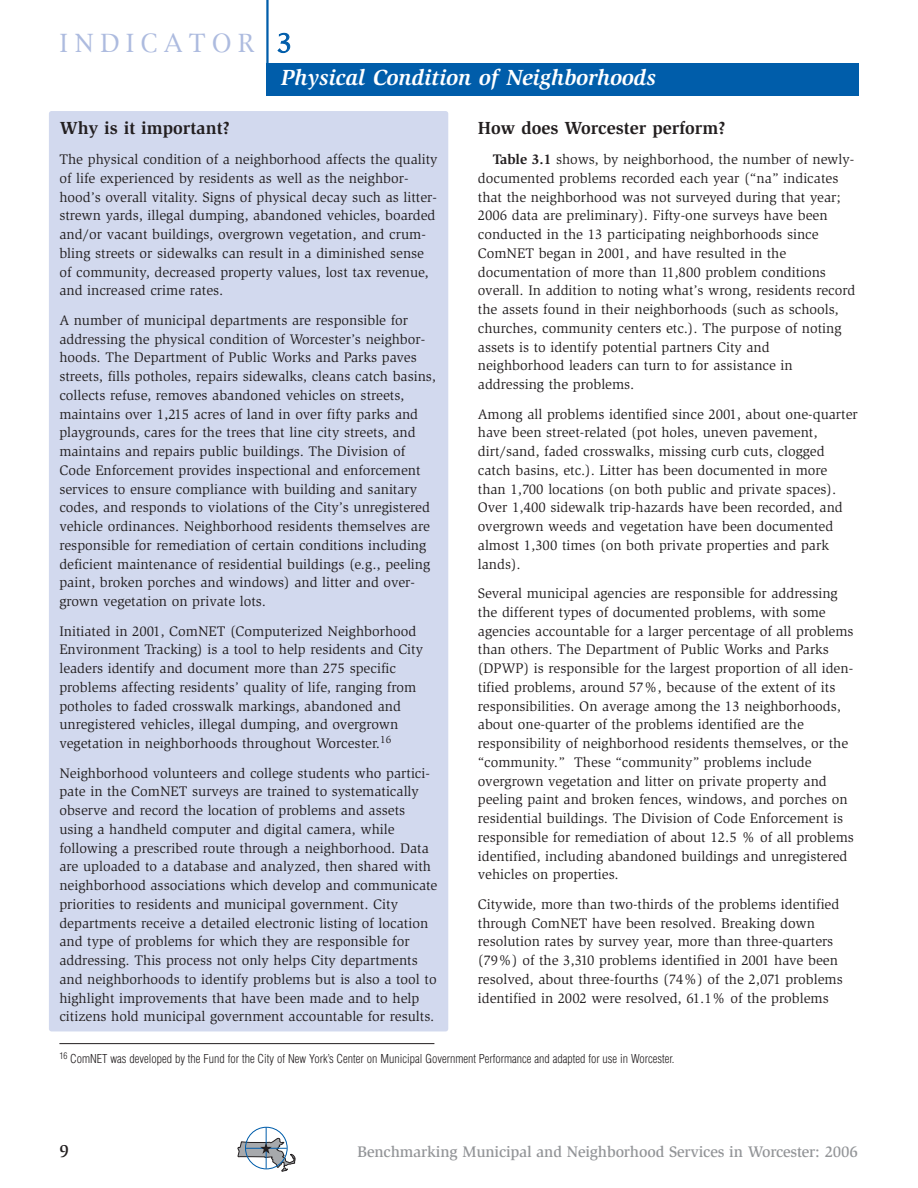
<style>
.page{position:relative;width:918px;height:1188px;background:#fff}
.page>*{position:absolute;margin:0;border:0;box-sizing:border-box;transform-origin:0 0}
.t1{font:24px "New York";letter-spacing:.265em;color:#adbbdf}
.t2{font:italic 700 22.5px "Slimbach";color:#fff}
.t3{font:700 18px "Slimbach";color:#231f20}
.t4{font:500 18px "Slimbach";color:#231f20}
.t5{font:500 15.75px "Slimbach";letter-spacing:-.01em;color:#939598}
.t6{font:14.25px/18.8px "Slimbach";color:#231f20}
.t7{font:300 condensed 12px "Helvetica";color:#231f20}
.s1{color:#005daa}
.s2{font-weight:700}
</style>
<div class="page">
<div style="left:49px;top:111px;width:399px;height:920px;background:#d2d9ee;border-radius:3px"></div>
<div style="left:266px;top:63px;width:593px;height:32px;background:#005daa"></div>
<hr style="left:266px;top:0;width:3px;height:80px;background:#005daa">
<div style="left:245px;top:1127px;width:43px;height:42px;border:1px solid #005daa;border-radius:50%"></div>
<hr style="left:266px;top:1127px;width:1px;height:42px;background:#005daa">
<svg style="left:237px;top:1138px;width:58px;height:33px"></svg>
<hr style="left:59px;top:1043px;width:375px;height:1px;background:#231f20">
<h1 class="t1" style="left:59px;top:33px;width:234px">INDICATOR <span class="s1">3</span></h1>
<h2 class="t2" style="left:281px;top:69px;width:376px">Physical Condition of Neighborhoods</h2>
<p class="t3" style="left:59px;top:121px;width:172px">Why is it important?</p>
<p class="t6" style="left:59px;top:151px;width:380px">The physical condition of a neighborhood affects the quality of life experienced by residents as well as the neighbor&shy;hood’s overall vitality. Signs of physical decay such as litter&shy;strewn yards, illegal dumping, abandoned vehicles, boarded and/or vacant buildings, overgrown vegetation, and crum&shy;bling streets or sidewalks can result in a diminished sense of community, decreased property values, lost tax revenue, and increased crime rates.</p>
<p class="t6" style="left:59px;top:312px;width:378px">A number of municipal departments are responsible for addressing the physical condition of Worcester’s neighbor&shy;hoods. The Department of Public Works and Parks paves streets, fills potholes, repairs sidewalks, cleans catch basins, collects refuse, removes abandoned vehicles on streets, maintains over 1,215 acres of land in over fifty parks and playgrounds, cares for the trees that line city streets, and maintains and repairs public buildings. The Division of Code Enforcement provides inspectional and enforcement services to ensure compliance with building and sanitary codes, and responds to violations of the City’s unregistered vehicle ordinances. Neighborhood residents themselves are responsible for remediation of certain conditions including deficient maintenance of residential buildings (e.g., peeling paint, broken porches and windows) and litter and over&shy;grown vegetation on private lots.</p>
<p class="t6" style="left:59px;top:623px;width:365px">Initiated in 2001, ComNET (Computerized Neighborhood Environment Tracking) is a tool to help residents and City leaders identify and document more than 275 specific problems affecting residents’ quality of life, ranging from potholes to faded crosswalk markings, abandoned and unregistered vehicles, illegal dumping, and overgrown vegetation in neighborhoods throughout Worcester.<sup>16</sup></p>
<p class="t6" style="left:59px;top:765px;width:380px">Neighborhood volunteers and college students who partici&shy;pate in the ComNET surveys are trained to systematically observe and record the location of problems and assets using a handheld computer and digital camera, while following a prescribed route through a neighborhood. Data are uploaded to a database and analyzed, then shared with neighborhood associations which develop and communicate priorities to residents and municipal government. City departments receive a detailed electronic listing of location and type of problems for which they are responsible for addressing. This process not only helps City departments and neighborhoods to identify problems but is also a tool to highlight improvements that have been made and to help citizens hold municipal government accountable for results.</p>
<p class="t3" style="left:478px;top:121px;width:249px">How does Worcester perform?</p>
<p class="t6" style="left:478px;top:151px;width:379px;text-indent:15px"><span class="s2">Table 3.1</span> shows, by neighborhood, the number of newly&shy;documented problems recorded each year (“na” indicates that the neighborhood was not surveyed during that year; 2006 data are preliminary). Fifty-one surveys have been conducted in the 13 participating neighborhoods since ComNET began in 2001, and have resulted in the documentation of more than 11,800 problem conditions overall. In addition to noting what’s wrong, residents record the assets found in their neighborhoods (such as schools, churches, community centers etc.). The purpose of noting assets is to identify potential partners City and neighborhood leaders can turn to for assistance in addressing the problems.</p>
<p class="t6" style="left:478px;top:405px;width:381px">Among all problems identified since 2001, about one-quarter have been street-related (pot holes, uneven pavement, dirt/sand, faded crosswalks, missing curb cuts, clogged catch basins, etc.). Litter has been documented in more than 1,700 locations (on both public and private spaces).<br>Over 1,400 sidewalk trip-hazards have been recorded, and overgrown weeds and vegetation have been documented almost 1,300 times (on both private properties and park lands).</p>
<p class="t6" style="left:478px;top:585px;width:378px">Several municipal agencies are responsible for addressing the different types of documented problems, with some agencies accountable for a larger percentage of all problems than others. The Department of Public Works and Parks (DPWP) is responsible for the largest proportion of all iden&shy;tified problems, around 57%, because of the extent of its responsibilities. On average among the 13 neighborhoods, about one-quarter of the problems identified are the responsibility of neighborhood residents themselves, or the “community.” These “community” problems include overgrown vegetation and litter on private property and peeling paint and broken fences, windows, and porches on residential buildings. The Division of Code Enforcement is responsible for remediation of about 12.5 % of all problems identified, including abandoned buildings and unregistered vehicles on properties.</p>
<p class="t6" style="left:478px;top:896px;width:366px">Citywide, more than two-thirds of the problems identified through ComNET have been resolved. Breaking down resolution rates by survey year, more than three-quarters (79%) of the 3,310 problems identified in 2001 have been resolved, about three-fourths (74%) of the 2,071 problems identified in 2002 were resolved, 61.1% of the problems</p>
<p class="t7" style="left:59px;top:1054px;width:617px"><sup>16</sup> ComNET was developed by the Fund for the City of New York’s Center on Municipal Government Performance and adapted for use in Worcester.</p>
<p class="t4" style="left:59px;top:1144px;width:11px">9</p>
<p class="t5" style="left:358px;top:1146px;width:502px">Benchmarking Municipal and Neighborhood Services in Worcester: 2006</p>
</div>
